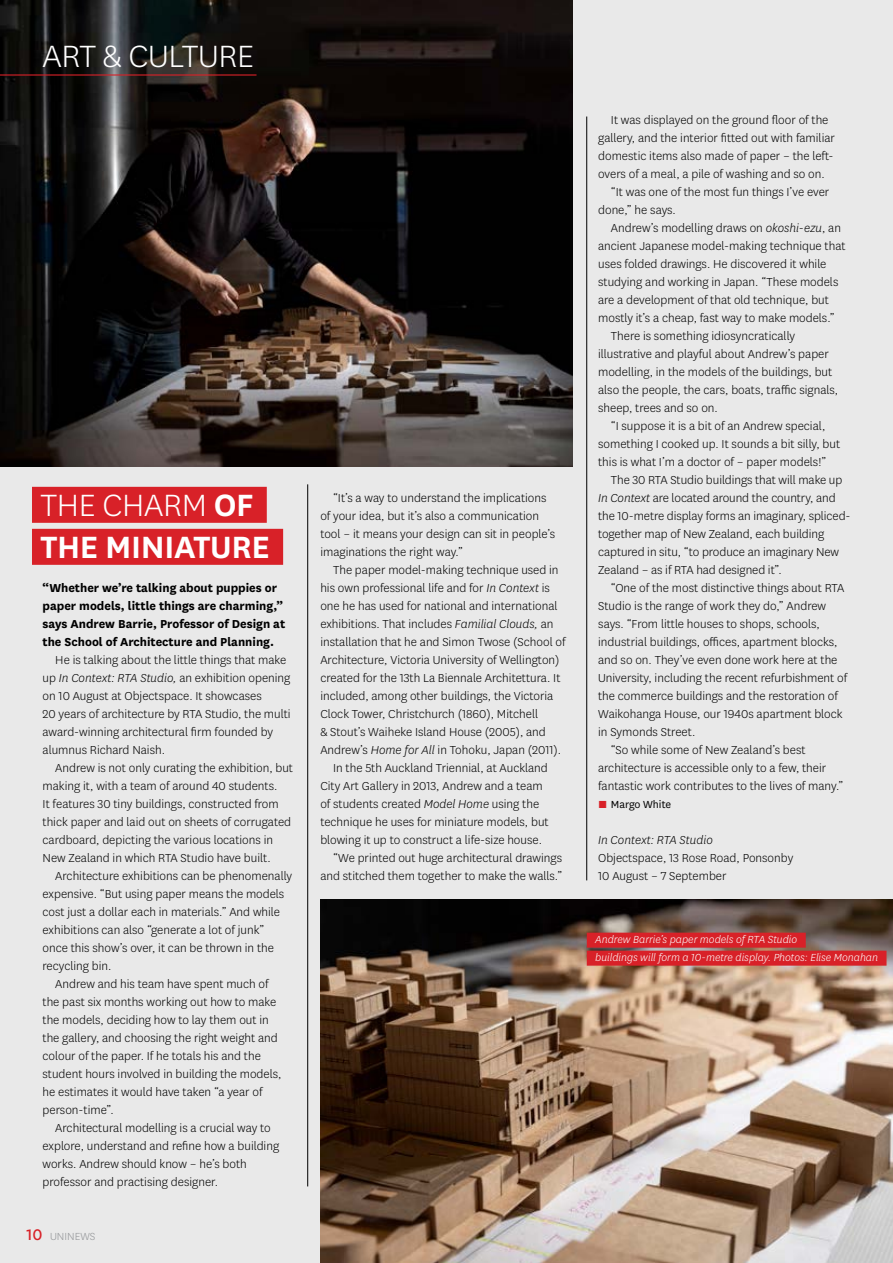
<style>
.page{position:relative;width:893px;height:1263px;background:#e9e9e9}
.page>*{position:absolute;margin:0;border:0;box-sizing:border-box;transform-origin:0 0}
.t1{font:600 36px/42px "National";letter-spacing:-.01em;color:#fff}
.t2{font:300 36px "National";letter-spacing:-.01em;color:#fff}
.t3{font:300 13.5px/18px "National";color:#000}
.t4{font:700 13.5px/18px "National";color:#000}
.t5{font:italic 300 13.5px "National";color:#000}
.t6{font:italic 300 12px/18px "National";color:#fff}
.t7{font:12px "National";color:#000}
.t8{font:300 12px "National";color:#939598}
.s1{font-weight:300}
.s2{font-style:italic}
.s3{font-weight:400;font-size:18px;color:#d82128}
.s4{font-weight:300;color:#d82128}
</style>
<div class="page">
<img style="left:0;top:0;width:573px;height:466px">
<hr style="left:0;top:74px;width:256px;height:2px;background:#d82128">
<div style="left:32px;top:487px;width:235px;height:36px;background:#d82128"></div>
<div style="left:32px;top:529px;width:251px;height:36px;background:#d82128"></div>
<hr style="left:586px;top:117px;width:1px;height:763px;background:#000">
<hr style="left:307px;top:484px;width:1px;height:702px;background:#000">
<img style="left:320px;top:900px;width:573px;height:363px">
<div style="left:587px;top:933px;width:219px;height:15px;background:#d82128"></div>
<div style="left:587px;top:951px;width:299px;height:15px;background:#d82128"></div>
<h1 class="t2" style="left:43px;top:34px;width:213px">ART &amp; CULTURE</h1>
<h1 class="t1" style="left:40px;top:482px;width:231px"><span class="s1">THE CHARM</span> OF<br>THE MINIATURE</h1>
<p class="t4" style="left:43px;top:578px;width:244px">“Whether we’re talking about puppies or paper models, little things are charming,” says Andrew Barrie, Professor of Design at the School of Architecture and Planning.</p>
<p class="t3" style="left:43px;top:651px;width:250px;text-indent:13px">He is talking about the little things that make up <span class="s2">In Context: RTA Studio,</span> an exhibition opening on 10 August at Objectspace. It showcases<br>20 years of architecture by RTA Studio, the multi award-winning architectural firm founded by alumnus Richard Naish.</p>
<p class="t3" style="left:43px;top:759px;width:252px;text-indent:13px">Andrew is not only curating the exhibition, but making it, with a team of around 40 students.<br>It features 30 tiny buildings, constructed from thick paper and laid out on sheets of corrugated cardboard, depicting the various locations in New Zealand in which RTA Studio have built.</p>
<p class="t3" style="left:55px;top:867px;width:238px">Architecture exhibitions can be phenomenally</p>
<p class="t3" style="left:43px;top:885px;width:243px">expensive. “But using paper means the models</p>
<p class="t3" style="left:43px;top:903px;width:239px">cost just a dollar each in materials.” And while</p>
<p class="t3" style="left:43px;top:921px;width:223px">exhibitions can also “generate a lot of junk”</p>
<p class="t3" style="left:43px;top:939px;width:233px">once this show’s over, it can be thrown in the</p>
<p class="t3" style="left:43px;top:957px;width:70px">recycling bin.</p>
<p class="t3" style="left:55px;top:975px;width:215px">Andrew and his team have spent much of</p>
<p class="t3" style="left:43px;top:993px;width:235px">the past six months working out how to make</p>
<p class="t3" style="left:43px;top:1011px;width:228px">the models, deciding how to lay them out in</p>
<p class="t3" style="left:43px;top:1029px;width:237px">the gallery, and choosing the right weight and</p>
<p class="t3" style="left:43px;top:1047px;width:220px">colour of the paper. If he totals his and the</p>
<p class="t3" style="left:43px;top:1065px;width:240px">student hours involved in building the models,</p>
<p class="t3" style="left:43px;top:1083px;width:222px">he estimates it would have taken “a year of</p>
<p class="t3" style="left:43px;top:1101px;width:73px">person-time”.</p>
<p class="t3" style="left:55px;top:1119px;width:217px">Architectural modelling is a crucial way to</p>
<p class="t3" style="left:43px;top:1137px;width:238px">explore, understand and refine how a building</p>
<p class="t3" style="left:43px;top:1155px;width:206px">works. Andrew should know – he’s both</p>
<p class="t3" style="left:43px;top:1173px;width:177px">professor and practising designer.</p>
<p class="t8" style="left:26px;top:1229px;width:70px"><span class="s3">10</span> UNINEWS</p>
<p class="t3" style="left:320px;top:489px;width:236px;text-indent:13px">“It’s a way to understand the implications of your idea, but it’s also a communication tool – it means your design can sit in people’s imaginations the right way.”</p>
<p class="t3" style="left:333px;top:561px;width:227px">The paper model-making technique used in</p>
<p class="t3" style="left:320px;top:579px;width:231px">his own professional life and for <span class="s2">In Context</span> is</p>
<p class="t3" style="left:320px;top:597px;width:239px">one he has used for national and international</p>
<p class="t3" style="left:320px;top:615px;width:235px">exhibitions. That includes <span class="s2">Familial Clouds,</span> an</p>
<p class="t3" style="left:320px;top:633px;width:247px">installation that he and Simon Twose (School of</p>
<p class="t3" style="left:320px;top:651px;width:241px">Architecture, Victoria University of Wellington)</p>
<p class="t3" style="left:320px;top:669px;width:242px">created for the 13th La Biennale Architettura. It</p>
<p class="t3" style="left:320px;top:687px;width:235px">included, among other buildings, the Victoria</p>
<p class="t3" style="left:320px;top:705px;width:219px">Clock Tower, Christchurch (1860), Mitchell</p>
<p class="t3" style="left:320px;top:723px;width:227px">&amp; Stout’s Waiheke Island House (2005), and</p>
<p class="t3" style="left:320px;top:741px;width:242px">Andrew’s <span class="s2">Home for All</span> in Tohoku, Japan (2011).</p>
<p class="t3" style="left:333px;top:759px;width:216px">In the 5th Auckland Triennial, at Auckland</p>
<p class="t3" style="left:320px;top:777px;width:224px">City Art Gallery in 2013, Andrew and a team</p>
<p class="t3" style="left:320px;top:795px;width:220px">of students created <span class="s2">Model Home</span> using the</p>
<p class="t3" style="left:320px;top:813px;width:230px">technique he uses for miniature models, but</p>
<p class="t3" style="left:320px;top:831px;width:223px">blowing it up to construct a life-size house.</p>
<p class="t3" style="left:333px;top:849px;width:230px">“We printed out huge architectural drawings</p>
<p class="t3" style="left:320px;top:867px;width:243px">and stitched them together to make the walls.”</p>
<p class="t3" style="left:611px;top:111px;width:219px">It was displayed on the ground floor of the</p>
<p class="t3" style="left:598px;top:129px;width:238px">gallery, and the interior fitted out with familiar</p>
<p class="t3" style="left:598px;top:147px;width:237px">domestic items also made of paper – the left-</p>
<p class="t3" style="left:598px;top:165px;width:228px">overs of a meal, a pile of washing and so on.</p>
<p class="t3" style="left:611px;top:183px;width:220px">“It was one of the most fun things I’ve ever</p>
<p class="t3" style="left:598px;top:201px;width:79px">done,” he says.</p>
<p class="t3" style="left:611px;top:219px;width:232px">Andrew’s modelling draws on <span class="s2">okoshi-ezu</span>, an</p>
<p class="t3" style="left:598px;top:237px;width:249px">ancient Japanese model-making technique that</p>
<p class="t3" style="left:598px;top:255px;width:230px">uses folded drawings. He discovered it while</p>
<p class="t3" style="left:598px;top:273px;width:242px">studying and working in Japan. “These models</p>
<p class="t3" style="left:598px;top:291px;width:232px">are a development of that old technique, but</p>
<p class="t3" style="left:598px;top:309px;width:238px">mostly it’s a cheap, fast way to make models.”</p>
<p class="t3" style="left:611px;top:327px;width:186px">There is something idiosyncratically</p>
<p class="t3" style="left:598px;top:345px;width:232px">illustrative and playful about Andrew’s paper</p>
<p class="t3" style="left:598px;top:363px;width:236px">modelling, in the models of the buildings, but</p>
<p class="t3" style="left:598px;top:381px;width:242px">also the people, the cars, boats, traffic signals,</p>
<p class="t3" style="left:598px;top:399px;width:121px">sheep, trees and so on.</p>
<p class="t3" style="left:611px;top:417px;width:216px">“I suppose it is a bit of an Andrew special,</p>
<p class="t3" style="left:598px;top:435px;width:244px">something I cooked up. It sounds a bit silly, but</p>
<p class="t3" style="left:598px;top:453px;width:230px">this is what I’m a doctor of – paper models!”</p>
<p class="t3" style="left:611px;top:471px;width:233px">The 30 RTA Studio buildings that will make up</p>
<p class="t3" style="left:598px;top:489px;width:239px"><span class="s2">In Context</span> are located around the country, and</p>
<p class="t3" style="left:598px;top:507px;width:254px">the 10-metre display forms an imaginary, spliced-</p>
<p class="t3" style="left:598px;top:525px;width:228px">together map of New Zealand, each building</p>
<p class="t3" style="left:598px;top:543px;width:242px">captured in situ, “to produce an imaginary New</p>
<p class="t3" style="left:598px;top:561px;width:185px">Zealand – as if RTA had designed it”.</p>
<p class="t3" style="left:611px;top:579px;width:235px">“One of the most distinctive things about RTA</p>
<p class="t3" style="left:598px;top:597px;width:229px">Studio is the range of work they do,” Andrew</p>
<p class="t3" style="left:598px;top:615px;width:223px">says. “From little houses to shops, schools,</p>
<p class="t3" style="left:598px;top:633px;width:241px">industrial buildings, offices, apartment blocks,</p>
<p class="t3" style="left:598px;top:651px;width:241px">and so on. They’ve even done work here at the</p>
<p class="t3" style="left:598px;top:669px;width:251px">University, including the recent refurbishment of</p>
<p class="t3" style="left:598px;top:687px;width:241px">the commerce buildings and the restoration of</p>
<p class="t3" style="left:598px;top:705px;width:246px">Waikohanga House, our 1940s apartment block</p>
<p class="t3" style="left:598px;top:723px;width:99px">in Symonds Street.</p>
<p class="t3" style="left:611px;top:741px;width:196px">“So while some of New Zealand’s best</p>
<p class="t3" style="left:598px;top:759px;width:230px">architecture is accessible only to a few, their</p>
<p class="t3" style="left:598px;top:777px;width:247px">fantastic work contributes to the lives of many.”</p>
<p class="t7" style="left:598px;top:797px;width:75px"><span class="s4">■</span> Margo White</p>
<p class="t5" style="left:598px;top:832px;width:116px">In Context: RTA Studio</p>
<p class="t3" style="left:598px;top:849px;width:197px">Objectspace, 13 Rose Road, Ponsonby<br>10 August – 7 September</p>
<p class="t6" style="left:595px;top:930px;width:284px">Andrew Barrie’s paper models of RTA Studio<br>buildings will form a 10-metre display. Photos: Elise Monahan</p>
</div>
